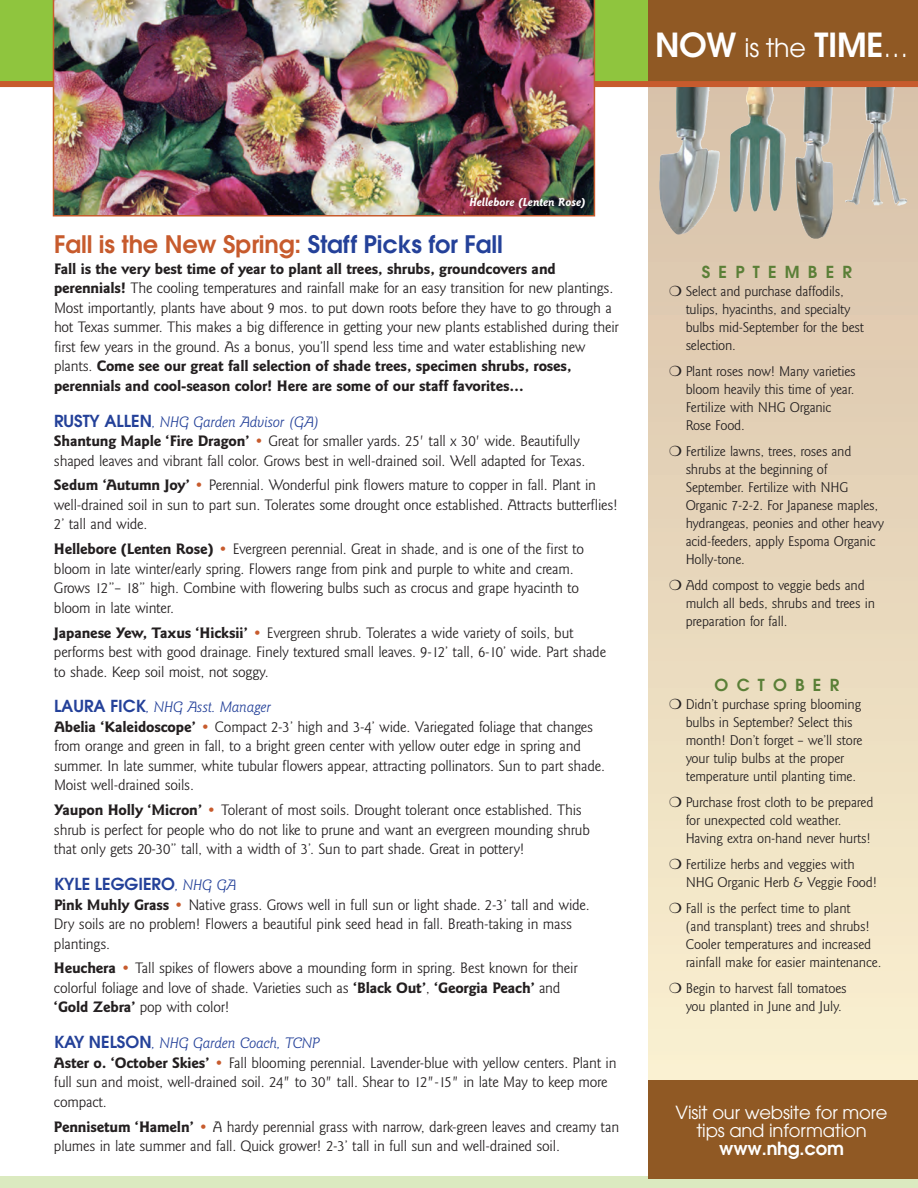
<style>
.page{position:relative;width:918px;height:1188px;background:#fff}
.page>*{position:absolute;margin:0;border:0;box-sizing:border-box;transform-origin:0 0}
.t1{font:600 33px "Avant Garde";letter-spacing:-.01em;color:#fff}
.t2{font:600 24px "Avant Garde";letter-spacing:-.005em;color:#c75b2d}
.t3{font:18px/18px "Avant Garde";letter-spacing:-.01em;color:#fff;text-align:center}
.t4{font:600 18px "Avant Garde";letter-spacing:-.01em;color:#fff}
.t5{font:600 16.5px "Avant Garde";color:#244199}
.t6{font:600 16.5px "Avant Garde";letter-spacing:.5em;color:#5a7f37}
.t7{font:15.75px/19.5px "Goudy Sans";letter-spacing:-.015em;color:#231f20}
.t8{font:14.7px/18px "Goudy Sans";letter-spacing:-.01em;color:#231f20}
.t9{font:italic 700 12px "Goudy Sans";color:#fff}
.s1{font-weight:400;font-size:25.5px}
.s2{color:#244199}
.s3{font-weight:700}
.s4{font-family:"Avant Garde";font-weight:600;font-size:16.5px;color:#244199}
.s5{font-style:italic;color:#244199}
.s6{color:#c75b2d}
.s7{font-family:"Goudy Sans";font-weight:400;font-style:italic;font-size:15.75px}
</style>
<div class="page">
<svg style="left:648px;top:87px;width:270px;height:993px;background:#e4d5ba"></svg>
<div style="left:0;top:0;width:649px;height:83px;background:#8fc53e"></div>
<div style="left:0;top:1176px;width:918px;height:12px;background:#dbeac0"></div>
<img style="left:660px;top:164px;width:59px;height:71px">
<div style="left:648px;top:1080px;width:270px;height:98px;background:#905924"></div>
<div style="left:648px;top:0;width:270px;height:85px;background:#905924"></div>
<div style="left:0;top:81px;width:918px;height:6px;background:#c75b2d"></div>
<img style="left:53px;top:0;width:542px;height:217px">
<h1 class="t1" style="left:655px;top:32px;width:255px">NOW <span class="s1">is the</span> TIME<span class="s1">…</span></h1>
<p class="t9" style="left:470px;top:195px;width:118px">Hellebore (Lenten Rose)</p>
<h2 class="t2" style="left:54px;top:236px;width:450px">Fall is the New Spring: <span class="s2">Staff Picks for Fall</span></h2>
<p class="t7" style="left:54px;top:259px;width:566px"><span class="s3">Fall is the very best time of year to plant all trees, shrubs, groundcovers and perennials!</span> The cooling temperatures and rainfall make for an easy transition for new plantings.<br>Most importantly, plants have about 9 mos. to put down roots before they have to go through a hot Texas summer. This makes a big difference in getting your new plants established during their first few years in the ground. As a bonus, you’ll spend less time and water establishing new plants. <span class="s3">Come see our great fall selection of shade trees, specimen shrubs, roses, perennials and cool-season color! Here are some of our staff favorites…</span></p>
<p class="t7" style="left:54px;top:411px;width:533px"><span class="s4">RUSTY ALLEN</span><span class="s5">, NHG Garden Advisor (GA)<br></span><span class="s3">Shantung Maple ‘Fire Dragon’</span> <span class="s6">•</span> Great for smaller yards. 25' tall x 30' wide. Beautifully shaped leaves and vibrant fall color. Grows best in well-drained soil. Well adapted for Texas.</p>
<p class="t7" style="left:54px;top:475px;width:565px"><span class="s3">Sedum ‘Autumn Joy’</span> <span class="s6">•</span> Perennial. Wonderful pink flowers mature to copper in fall. Plant in well-drained soil in sun to part sun. Tolerates some drought once established. Attracts butterflies!<br>2’ tall and wide.</p>
<p class="t7" style="left:54px;top:539px;width:532px"><span class="s3">Hellebore (Lenten Rose)</span> <span class="s6">•</span> Evergreen perennial. Great in shade, and is one of the first to bloom in late winter/early spring. Flowers range from pink and purple to white and cream.<br>Grows 12”– 18” high. Combine with flowering bulbs such as crocus and grape hyacinth to bloom in late winter.</p>
<p class="t7" style="left:54px;top:623px;width:554px"><span class="s3">Japanese Yew, Taxus ‘Hicksii’</span> <span class="s6">•</span> Evergreen shrub. Tolerates a wide variety of soils, but performs best with good drainage. Finely textured small leaves. 9-12’ tall, 6-10’ wide. Part shade to shade. Keep soil moist, not soggy.</p>
<p class="t7" style="left:54px;top:697px;width:553px"><span class="s4">LAURA FICK</span><span class="s5">, NHG Asst. Manager<br></span><span class="s3">Abelia ‘Kaleidoscope’</span> <span class="s6">•</span> Compact 2-3’ high and 3-4’ wide. Variegated foliage that changes from orange and green in fall, to a bright green center with yellow outer edge in spring and summer. In late summer, white tubular flowers appear, attracting pollinators. Sun to part shade.<br>Moist well-drained soils.</p>
<p class="t7" style="left:54px;top:800px;width:537px"><span class="s3">Yaupon Holly ‘Micron’</span> <span class="s6">•</span> Tolerant of most soils. Drought tolerant once established. This shrub is perfect for people who do not like to prune and want an evergreen mounding shrub that only gets 20-30” tall, with a width of 3’. Sun to part shade. Great in pottery!</p>
<p class="t5" style="left:54px;top:878px;width:184px">KYLE LEGGIERO<span class="s7">, NHG GA</span></p>
<p class="t7" style="left:54px;top:894px;width:537px"><span class="s3">Pink Muhly Grass</span> <span class="s6">•</span> Native grass. Grows well in full sun or light shade. 2-3’ tall and wide.<br>Dry soils are no problem! Flowers a beautiful pink seed head in fall. Breath-taking in mass plantings.</p>
<p class="t7" style="left:54px;top:958px;width:525px"><span class="s3">Heuchera</span> <span class="s6">•</span> Tall spikes of flowers above a mounding form in spring. Best known for their colorful foliage and love of shade. Varieties such as <span class="s3">‘Black Out’</span>, <span class="s3">‘Georgia Peach’</span> and <span class="s3">‘Gold Zebra’</span> pop with color!</p>
<p class="t7" style="left:54px;top:1033px;width:564px"><span class="s4">KAY NELSON</span><span class="s5">, NHG Garden Coach, TCNP<br></span><span class="s3">Aster o. ‘October Skies’</span> <span class="s6">•</span> Fall blooming perennial. Lavender-blue with yellow centers. Plant in full sun and moist, well-drained soil. 24" to 30" tall. Shear to 12"-15" in late May to keep more compact.</p>
<p class="t7" style="left:54px;top:1116px;width:567px"><span class="s3">Pennisetum ‘Hameln’</span> <span class="s6">•</span> A hardy perennial grass with narrow, dark-green leaves and creamy tan plumes in late summer and fall. Quick grower! 2-3’ tall in full sun and well-drained soil.</p>
<p class="t6" style="left:702px;top:266px;width:152px">SEPTEMBER</p>
<p class="t8" style="left:686px;top:282px;width:180px;text-indent:-17px">❍ Select and purchase daffodils, tulips, hyacinths, and specialty bulbs mid-September for the best selection.</p>
<p class="t8" style="left:686px;top:362px;width:172px;text-indent:-17px">❍ Plant roses now! Many varieties bloom heavily this time of year.<br>Fertilize with NHG Organic<br>Rose Food.</p>
<p class="t8" style="left:686px;top:442px;width:200px;text-indent:-17px">❍ Fertilize lawns, trees, roses and shrubs at the beginning of<br>September. Fertilize with NHG<br>Organic 7-2-2. For Japanese maples, hydrangeas, peonies and other heavy acid-feeders, apply Espoma Organic<br>Holly-tone.</p>
<p class="t8" style="left:686px;top:576px;width:191px;text-indent:-17px">❍ Add compost to veggie beds and mulch all beds, shrubs and trees in preparation for fall.</p>
<p class="t6" style="left:715px;top:679px;width:126px">OCTOBER</p>
<p class="t8" style="left:686px;top:695px;width:178px;text-indent:-17px">❍ Didn’t purchase spring blooming bulbs in September? Select this month! Don’t forget – we’ll store your tulip bulbs at the proper temperature until planting time.</p>
<p class="t8" style="left:686px;top:793px;width:189px;text-indent:-17px">❍ Purchase frost cloth to be prepared for unexpected cold weather.<br>Having extra on-hand never hurts!</p>
<p class="t8" style="left:686px;top:855px;width:193px;text-indent:-17px">❍ Fertilize herbs and veggies with<br>NHG Organic Herb &amp; Veggie Food!</p>
<p class="t8" style="left:686px;top:899px;width:197px;text-indent:-17px">❍ Fall is the perfect time to plant<br>(and transplant) trees and shrubs!<br>Cooler temperatures and increased rainfall make for easier maintenance.</p>
<p class="t8" style="left:686px;top:979px;width:162px;text-indent:-17px">❍ Begin to harvest fall tomatoes you planted in June and July.</p>
<p class="t3" style="left:676px;top:1105px;width:214px">Visit our website for more tips and information</p>
<p class="t4" style="left:719px;top:1141px;width:126px">www.nhg.com</p>
</div>
